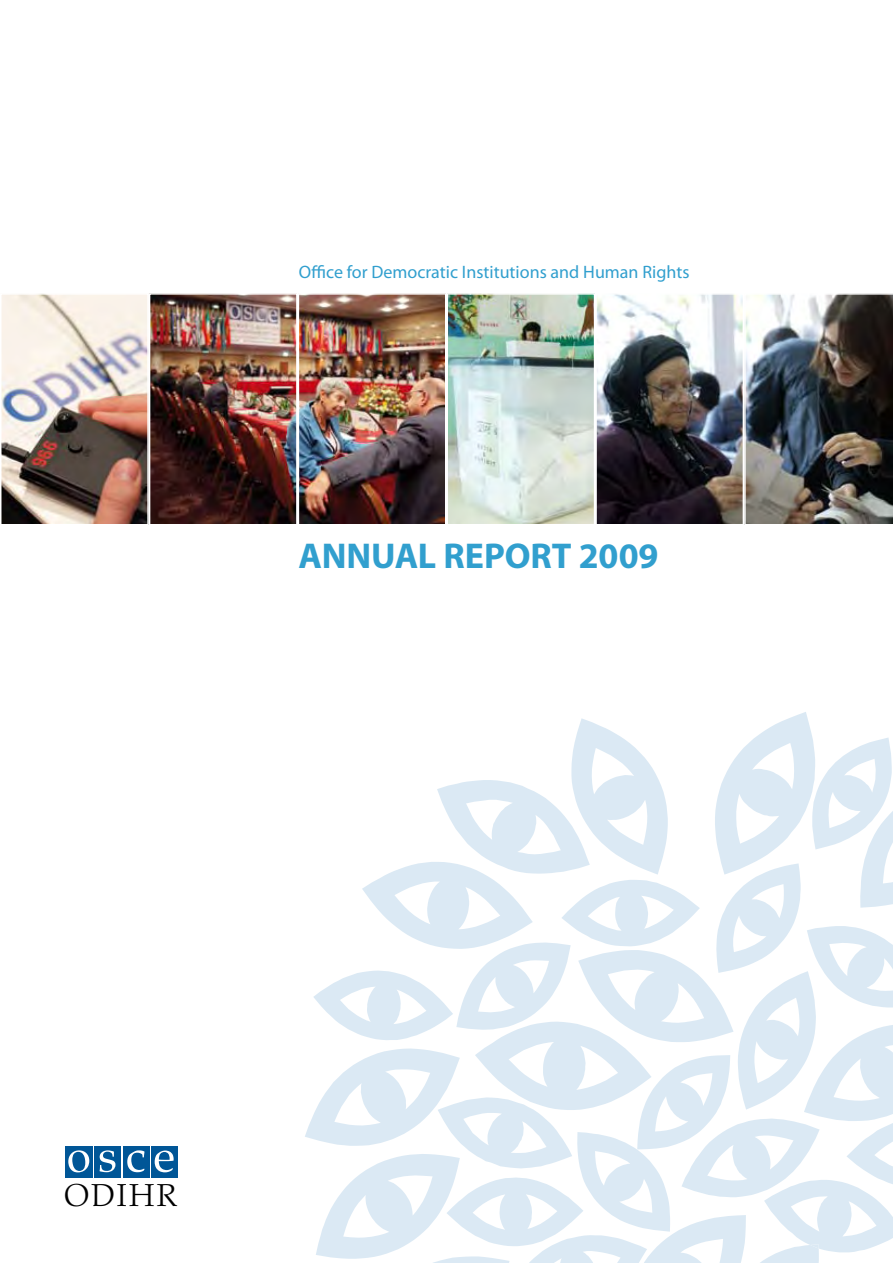
<style>
.page{position:relative;width:893px;height:1263px;background:#fff}
.page>*{position:absolute;margin:0;border:0;box-sizing:border-box;transform-origin:0 0}
.t1{font:700 36px "Myriad Pro";color:#319fce}
.t2{font:300 31.65px "Palatino";letter-spacing:.06em;color:#000}
.t3{font:18px "Myriad Pro";color:#319fce}
</style>
<div class="page">
<img style="left:3px;top:296px;width:143px;height:226px">
<div style="left:0;top:293px;width:149px;height:232px;border:2px solid #fff"></div>
<img style="left:152px;top:296px;width:589px;height:226px">
<div style="left:595px;top:293px;width:149px;height:232px;border:2px solid #fff"></div>
<img style="left:744px;top:293px;width:149px;height:232px">
<svg style="left:305px;top:712px;width:588px;height:551px"></svg>
<div style="left:65px;top:1146px;width:27px;height:31px;background:#005697"></div>
<div style="left:94px;top:1146px;width:27px;height:31px;background:#005697"></div>
<div style="left:123px;top:1146px;width:26px;height:31px;background:#005697"></div>
<div style="left:151px;top:1146px;width:27px;height:31px;background:#005697"></div>
<svg style="left:155px;top:1150px;width:19px;height:22px"></svg>
<svg style="left:127px;top:1150px;width:18px;height:22px"></svg>
<svg style="left:100px;top:1150px;width:15px;height:22px"></svg>
<svg style="left:68px;top:1150px;width:21px;height:22px"></svg>
<div style="left:149px;top:293px;width:149px;height:232px;border:2px solid #fff"></div>
<div style="left:298px;top:293px;width:148px;height:232px;border:2px solid #fff"></div>
<div style="left:446px;top:293px;width:149px;height:232px;border:2px solid #fff"></div>
<p class="t3" style="left:299px;top:261px;width:392px">Office for Democratic Institutions and Human Rights</p>
<h1 class="t1" style="left:299px;top:532px;width:361px">ANNUAL REPORT 2009</h1>
<h2 class="t2" style="left:64px;top:1176px;width:114px">ODIHR</h2>
</div>
